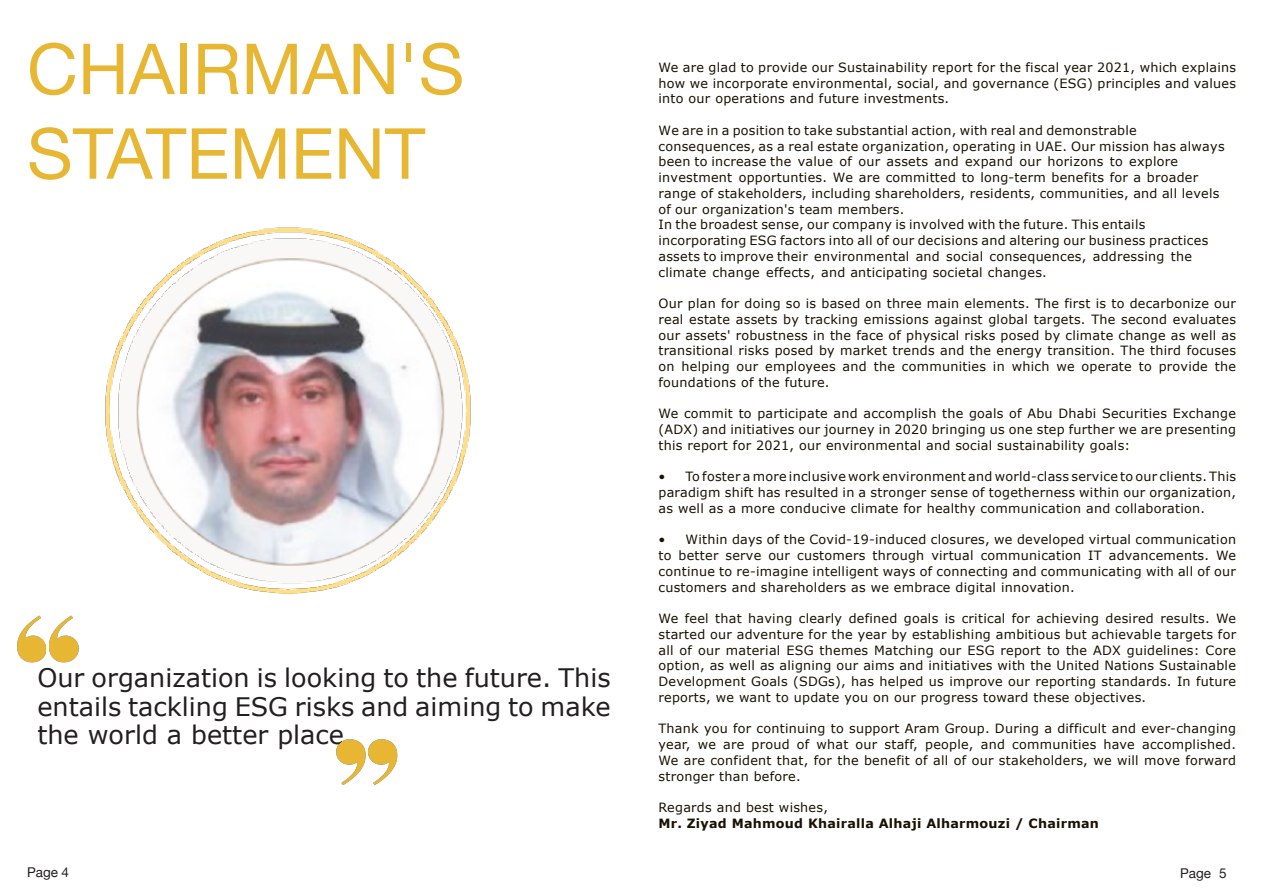
<style>
.page{position:relative;width:1263px;height:893px;background:#fff}
.page>*{position:absolute;margin:0;border:0;box-sizing:border-box;transform-origin:0 0}
.t1{font:70.5px "Helvetica Neue";color:#e7b734}
.t2{font:25.5px/28.5px "Verdana";color:#231f20;text-align:justify}
.t3{font:13.5px "Helvetica Neue";color:#231f20}
.t4{font:12.75px/15.8px "Verdana";letter-spacing:.02em;color:#191102;text-align:justify}
.t5{font:700 12.75px "Verdana";letter-spacing:.02em;color:#191102}
</style>
<div class="page">
<img style="left:105px;top:227px;width:366px;height:367px">
<img style="left:17px;top:562px;width:108px;height:101px">
<img style="left:336px;top:739px;width:62px;height:46px">
<p class="t1" style="left:27px;top:18px;width:439px">CHAIRMAN'S</p>
<p class="t1" style="left:27px;top:103px;width:400px">STATEMENT</p>
<p class="t2" style="left:37px;top:664px;width:575px">Our organization is looking to the future. This entails tackling ESG risks and aiming to make the world a better place.</p>
<p class="t4" style="left:658px;top:59px;width:579px">We are glad to provide our Sustainability report for the fiscal year 2021, which explains how we incorporate environmental, social, and governance (ESG) principles and values into our operations and future investments.</p>
<p class="t4" style="left:658px;top:122px;width:568px;text-align:left">We are in a position to take substantial action, with real and demonstrable consequences, as a real estate organization, operating in UAE. Our mission has always been to increase the value of our assets and expand our horizons to explore investment opportunties. We are committed to long-term benefits for a broader range of stakeholders, including shareholders, residents, communities, and all levels of our organization's team members.<br>In the broadest sense, our company is involved with the future. This entails incorporating ESG factors into all of our decisions and altering our business practices assets to improve their environmental and social consequences, addressing the climate change effects, and anticipating societal changes.</p>
<p class="t4" style="left:658px;top:296px;width:579px">Our plan for doing so is based on three main elements. The first is to decarbonize our real estate assets by tracking emissions against global targets. The second evaluates our assets' robustness in the face of physical risks posed by climate change as well as transitional risks posed by market trends and the energy transition. The third focuses on helping our employees and the communities in which we operate to provide the foundations of the future.</p>
<p class="t4" style="left:658px;top:406px;width:579px">We commit to participate and accomplish the goals of Abu Dhabi Securities Exchange (ADX) and initiatives our journey in 2020 bringing us one step further we are presenting this report for 2021, our environmental and social sustainability goals:</p>
<p class="t4" style="left:658px;top:469px;width:579px">• To foster a more inclusive work environment and world-class service to our clients. This paradigm shift has resulted in a stronger sense of togetherness within our organization, as well as a more conducive climate for healthy communication and collaboration.</p>
<p class="t4" style="left:658px;top:532px;width:579px">• Within days of the Covid-19-induced closures, we developed virtual communication to better serve our customers through virtual communication IT advancements. We continue to re-imagine intelligent ways of connecting and communicating with all of our customers and shareholders as we embrace digital innovation.</p>
<p class="t4" style="left:658px;top:611px;width:579px">We feel that having clearly defined goals is critical for achieving desired results. We started our adventure for the year by establishing ambitious but achievable targets for all of our material ESG themes Matching our ESG report to the ADX guidelines: Core option, as well as aligning our aims and initiatives with the United Nations Sustainable Development Goals (SDGs), has helped us improve our reporting standards. In future reports, we want to update you on our progress toward these objectives.</p>
<p class="t4" style="left:658px;top:721px;width:579px">Thank you for continuing to support Aram Group. During a difficult and ever-changing year, we are proud of what our staff, people, and communities have accomplished.<br>We are confident that, for the benefit of all of our stakeholders, we will move forward stronger than before.</p>
<p class="t4" style="left:658px;top:800px;width:171px">Regards and best wishes,</p>
<p class="t5" style="left:658px;top:815px;width:442px">Mr. Ziyad Mahmoud Khairalla Alhaji Alharmouzi / Chairman</p>
<p class="t3" style="left:27px;top:862px;width:44px">Page 4</p>
<p class="t3" style="left:1180px;top:863px;width:48px">Page 5</p>
</div>
